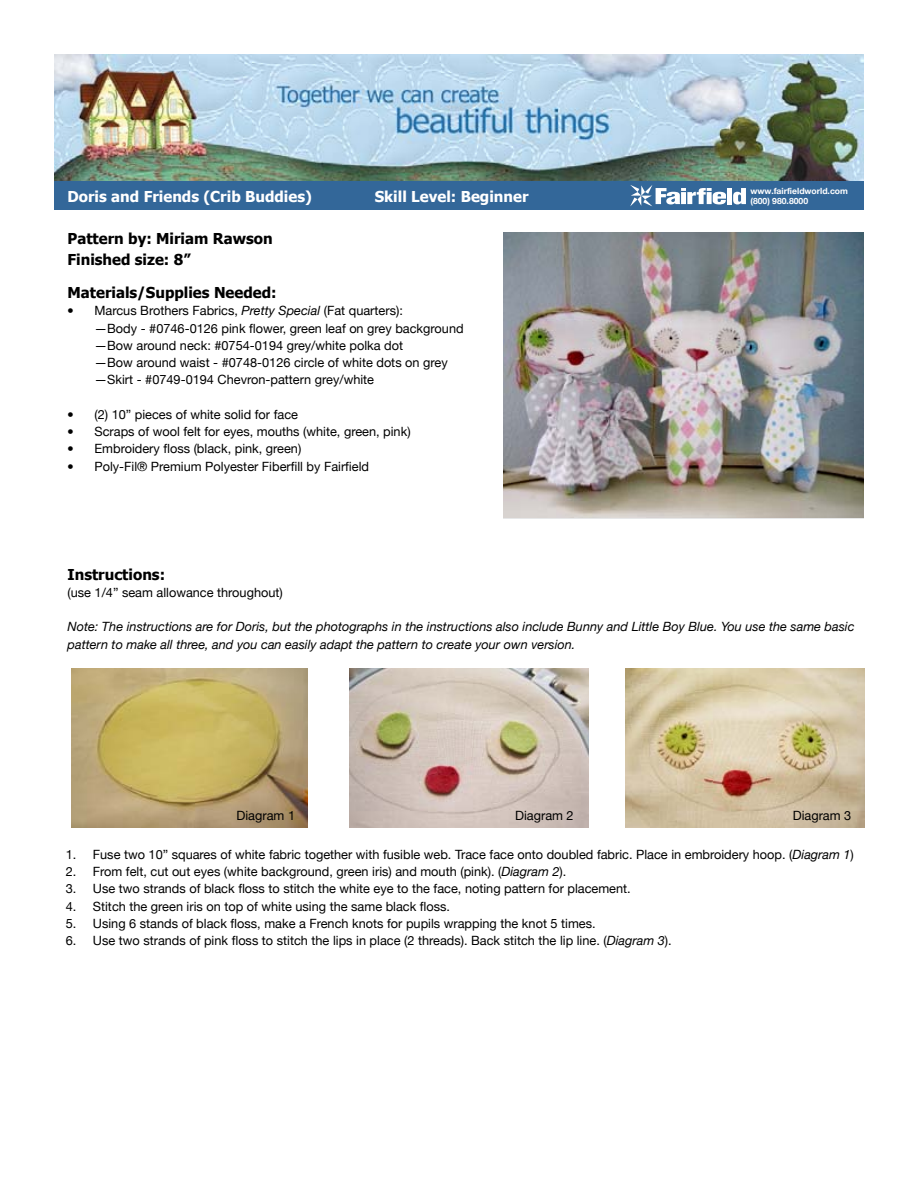
<style>
.page{position:relative;width:918px;height:1188px;background:#fff}
.page>*{position:absolute;margin:0;border:0;box-sizing:border-box;transform-origin:0 0}
.t1{font:700 15px/21px "Tahoma";color:#000}
.t2{font:700 15px "Tahoma";color:#fff}
.t3{font:12.75px/17.2px "Helvetica Neue";color:#000}
.t4{font:italic 12.75px/17.2px "Helvetica Neue";color:#000}
.t5{font:700 8.55px "Helvetica Neue";color:#fff}
.s1{font-family:"Tahoma";font-size:13.5px}
.s2{font-style:italic}
</style>
<div class="page">
<img style="left:54px;top:54px;width:810px;height:127px">
<div style="left:54px;top:181px;width:810px;height:29px;background:#336799"></div>
<svg style="left:630px;top:185px;width:96px;height:21px"></svg>
<div style="left:727px;top:188px;width:5px;height:16px;background:#fff"></div>
<svg style="left:733px;top:188px;width:13px;height:16px"></svg>
<img style="left:504px;top:233px;width:360px;height:284px">
<img style="left:71px;top:669px;width:237px;height:158px">
<img style="left:349px;top:669px;width:239px;height:158px">
<img style="left:625px;top:669px;width:239px;height:158px">
<p class="t5" style="left:750px;top:183px;width:99px">www.fairfieldworld.com</p>
<p class="t2" style="left:68px;top:187px;width:246px">Doris and Friends (Crib Buddies)</p>
<p class="t5" style="left:750px;top:193px;width:59px">(800) 980.8000</p>
<p class="t1" style="left:68px;top:228px;width:207px">Pattern by: Miriam Rawson<br>Finished size: 8”</p>
<p class="t1" style="left:68px;top:282px;width:211px">Materials/Supplies Needed:</p>
<p class="t3" style="left:94px;top:301px;width:371px;text-indent:-27px"><span class="s1">•</span> Marcus Brothers Fabrics, <span class="s2">Pretty Special</span> (Fat quarters):<br>—Body - #0746-0126 pink flower, green leaf on grey background —Bow around neck: #0754-0194 grey/white polka dot<br>—Bow around waist - #0748-0126 circle of white dots on grey —Skirt - #0749-0194 Chevron-pattern grey/white</p>
<p class="t3" style="left:68px;top:405px;width:232px"><span class="s1">•</span> (2) 10” pieces of white solid for face</p>
<p class="t3" style="left:68px;top:422px;width:345px"><span class="s1">•</span> Scraps of wool felt for eyes, mouths (white, green, pink)</p>
<p class="t3" style="left:68px;top:439px;width:235px"><span class="s1">•</span> Embroidery floss (black, pink, green)</p>
<p class="t3" style="left:68px;top:457px;width:303px"><span class="s1">•</span> Poly-Fil® Premium Polyester Fiberfill by Fairfield</p>
<p class="t2" style="left:375px;top:187px;width:155px">Skill Level: Beginner</p>
<p class="t1" style="left:68px;top:563px;width:99px">Instructions:</p>
<p class="t3" style="left:68px;top:583px;width:217px">(use 1/4” seam allowance throughout)</p>
<p class="t4" style="left:68px;top:618px;width:789px">Note: The instructions are for Doris, but the photographs in the instructions also include Bunny and Little Boy Blue. You use the same basic pattern to make all three, and you can easily adapt the pattern to create your own version.</p>
<p class="t3" style="left:237px;top:806px;width:60px">Diagram 1</p>
<p class="t3" style="left:515px;top:806px;width:60px">Diagram 2</p>
<p class="t3" style="left:793px;top:806px;width:60px">Diagram 3</p>
<p class="t3" style="left:66px;top:845px;width:790px">1. Fuse two 10” squares of white fabric together with fusible web. Trace face onto doubled fabric. Place in embroidery hoop. (<span class="s2">Diagram 1</span>)</p>
<p class="t3" style="left:66px;top:862px;width:502px">2. From felt, cut out eyes (white background, green iris) and mouth (pink). (<span class="s2">Diagram 2</span>).</p>
<p class="t3" style="left:66px;top:879px;width:566px">3. Use two strands of black floss to stitch the white eye to the face, noting pattern for placement.</p>
<p class="t3" style="left:66px;top:897px;width:386px">4. Stitch the green iris on top of white using the same black floss.</p>
<p class="t3" style="left:66px;top:914px;width:531px">5. Using 6 stands of black floss, make a French knots for pupils wrapping the knot 5 times.</p>
<p class="t3" style="left:66px;top:931px;width:607px">6. Use two strands of pink floss to stitch the lips in place (2 threads). Back stitch the lip line. (<span class="s2">Diagram 3</span>).</p>
</div>
